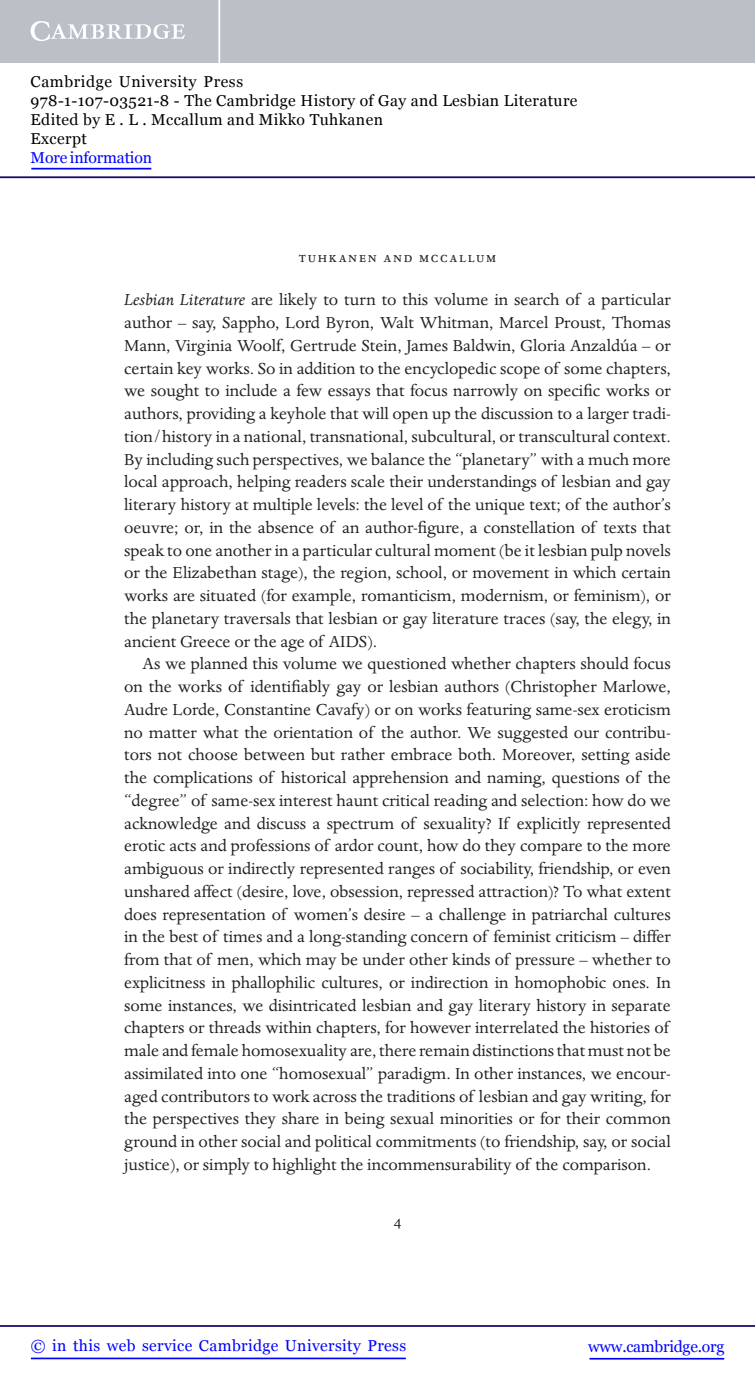
<style>
.page{position:relative;width:755px;height:1385px;background:#fff}
.page>*{position:absolute;margin:0;border:0;box-sizing:border-box;transform-origin:0 0}
.t1{font:18.38px/22.8px "Dante MT Std";color:#231f20;text-align:justify}
.t2{font:17.5px "Dante MT Std";color:#231f20}
.t3{font:16.62px "Dante MT Std";letter-spacing:.1em;color:#231f20}
.t4{font:15.75px/18.9px "Georgia";letter-spacing:.025em;color:#000}
.t5{font:15.75px "Georgia";letter-spacing:.025em;color:#00f}
.t6{font:15.75px "Georgia";letter-spacing:-.015em;color:#00f}
.t7{font:15.75px "Georgia";letter-spacing:-.01em;color:#00f}
.s1{font-style:italic}
</style>
<div class="page">
<hr style="left:589px;top:1358px;width:134px;height:1px;background:#00f">
<hr style="left:0;top:1325px;width:754px;height:2px;background:#150666">
<hr style="left:31px;top:1357px;width:374px;height:2px;background:#00f">
<div style="left:0;top:0;width:754px;height:63px;background:#bac0c6"></div>
<svg style="left:31px;top:21px;width:154px;height:20px"></svg>
<hr style="left:218px;top:0;width:2px;height:63px;background:#fff">
<hr style="left:0;top:176px;width:754px;height:2px;background:#150666">
<hr style="left:31px;top:168px;width:120px;height:1px;background:#00f">
<p class="t4" style="left:31px;top:73px;width:548px">Cambridge University Press<br>978-1-107-03521-8 - The Cambridge History of Gay and Lesbian Literature Edited by E . L . Mccallum and Mikko Tuhkanen<br>Excerpt</p>
<p class="t7" style="left:31px;top:148px;width:123px">More information</p>
<p class="t3" style="left:298px;top:251px;width:199px">Tuhkanen and McCallum</p>
<p class="t1" style="left:124px;top:290px;width:548px"><span class="s1">Lesbian Literature</span> are likely to turn to this volume in search of a particular author – say, Sappho, Lord Byron, Walt Whitman, Marcel Proust, Thomas Mann, Virginia Woolf, Gertrude Stein, James Baldwin, Gloria Anzald ú a – or certain key works. So in addition to the encyclopedic scope of some chapters, we sought to include a few essays that focus narrowly on specific works or authors, providing a keyhole that will open up the discussion to a larger tradi&shy;tion/history in a national, transnational, subcultural, or transcultural context.<br>By including such perspectives, we balance the “planetary” with a much more local approach, helping readers scale their understandings of lesbian and gay literary history at multiple levels: the level of the unique text; of the author’s oeuvre; or, in the absence of an author-figure, a constellation of texts that speak to one another in a particular cultural moment (be it lesbian pulp novels or the Elizabethan stage), the region, school, or movement in which certain works are situated (for example, romanticism, modernism, or feminism), or the planetary traversals that lesbian or gay literature traces (say, the elegy, in ancient Greece or the age of AIDS).</p>
<p class="t1" style="left:124px;top:654px;width:548px;text-indent:18px">As we planned this volume we questioned whether chapters should focus on the works of identifiably gay or lesbian authors (Christopher Marlowe, Audre Lorde, Constantine Cavafy) or on works featuring same-sex eroticism no matter what the orientation of the author. We suggested our contribu&shy;tors not choose between but rather embrace both. Moreover, setting aside the complications of historical apprehension and naming, questions of the “degree” of same-sex interest haunt critical reading and selection: how do we acknowledge and discuss a spectrum of sexuality? If explicitly represented erotic acts and professions of ardor count, how do they compare to the more ambiguous or indirectly represented ranges of sociability, friendship, or even unshared affect (desire, love, obsession, repressed attraction)? To what extent does representation of women’s desire – a challenge in patriarchal cultures in the best of times and a long-standing concern of feminist criticism – differ from that of men, which may be under other kinds of pressure – whether to explicitness in phallophilic cultures, or indirection in homophobic ones. In some instances, we disintricated lesbian and gay literary history in separate chapters or threads within chapters, for however interrelated the histories of male and female homosexuality are, there remain distinctions that must not be assimilated into one “homosexual” paradigm. In other instances, we encour&shy;aged contributors to work across the traditions of lesbian and gay writing, for the perspectives they share in being sexual minorities or for their common ground in other social and political commitments (to friendship, say, or social justice), or simply to highlight the incommensurability of the comparison.</p>
<p class="t2" style="left:393px;top:1214px;width:9px">4</p>
<p class="t5" style="left:31px;top:1336px;width:376px">© in this web service Cambridge University Press</p>
<p class="t6" style="left:587px;top:1336px;width:137px">www.cambridge.org</p>
</div>
